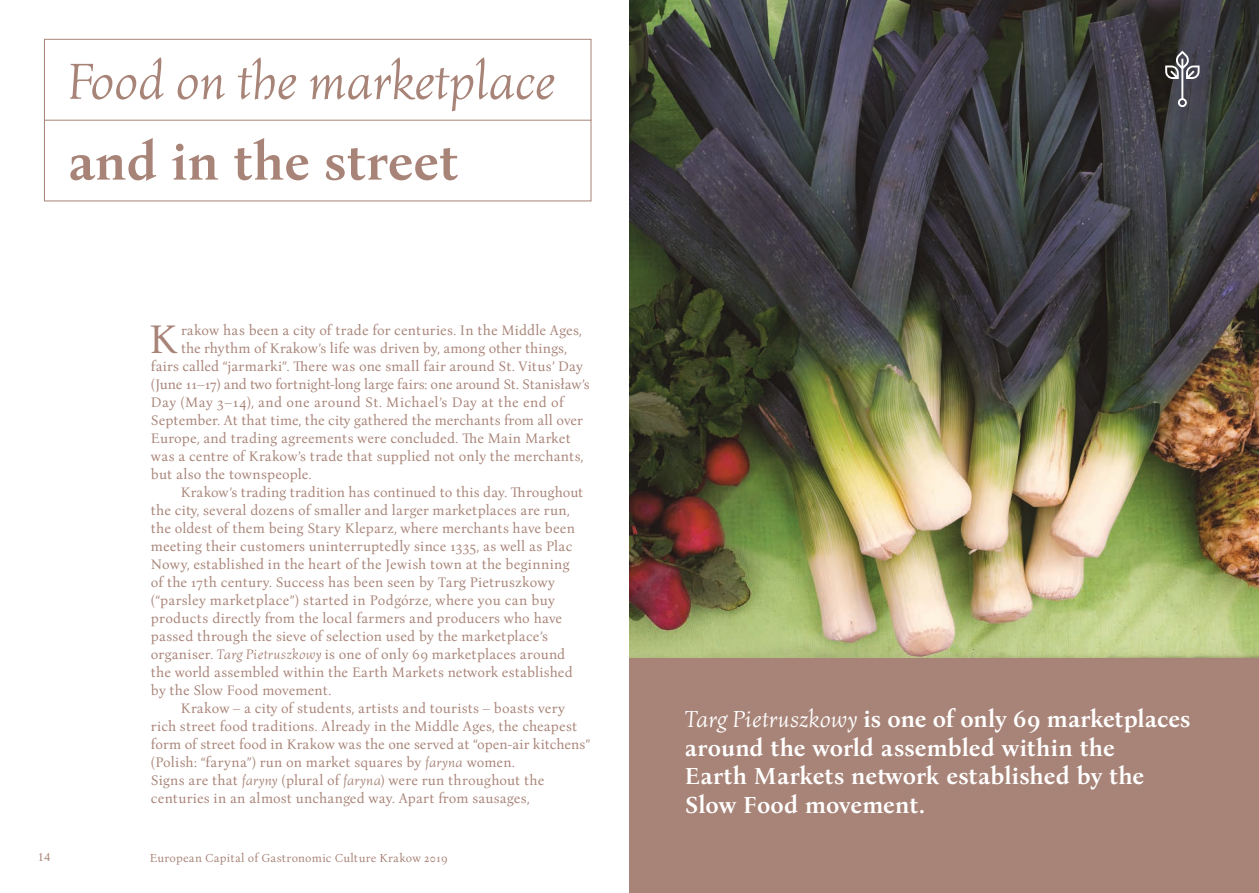
<style>
.page{position:relative;width:1259px;height:893px;background:#fff}
.page>*{position:absolute;margin:0;border:0;box-sizing:border-box;transform-origin:0 0}
.t1{font:italic 52.5px "Bona Nova";letter-spacing:-.01em;color:#a88478}
.t2{font:700 52.5px "Bona Nova";color:#a88478}
.t3{font:41.25px "Bona Nova";color:#a88478}
.t4{font:700 24px/28.8px "Bona Nova";color:#fff}
.t5{font:14.25px "Bona Nova";letter-spacing:.01em;color:#a88478}
.t6{font:12px "Bona Nova";letter-spacing:.02em;color:#a88478}
.s1{font-style:italic}
.s2{font-weight:400;font-style:italic}
</style>
<div class="page">
<div style="left:44px;top:39px;width:547px;height:82px;border:1px solid #a88478"></div>
<div style="left:44px;top:120px;width:547px;height:81px;border:1px solid #a88478"></div>
<img style="left:629px;top:0;width:630px;height:658px">
<div style="left:629px;top:658px;width:630px;height:235px;background:#a88478"></div>
<svg style="left:1165px;top:51px;width:34px;height:56px;background:#626167"></svg>
<h1 class="t1" style="left:68px;top:48px;width:489px">Food on the marketplace</h1>
<h1 class="t2" style="left:68px;top:128px;width:392px">and in the street</h1>
<h2 class="t3" style="left:149px;top:313px;width:30px">K</h2>
<p class="t5" style="left:181px;top:321px;width:402px">rakow has been a city of trade for centuries. In the Middle Ages,</p>
<p class="t5" style="left:181px;top:339px;width:387px">the rhythm of Krakow’s life was driven by, among other things,</p>
<p class="t5" style="left:151px;top:357px;width:433px">fairs called “jarmarki”. There was one small fair around St. Vitus’ Day</p>
<p class="t5" style="left:151px;top:375px;width:440px">(June 11–17) and two fortnight-long large fairs: one around St. Stanisław’s</p>
<p class="t5" style="left:151px;top:393px;width:414px">Day (May 3–14), and one around St. Michael’s Day at the end of</p>
<p class="t5" style="left:151px;top:411px;width:433px">September. At that time, the city gathered the merchants from all over</p>
<p class="t5" style="left:151px;top:429px;width:421px">Europe, and trading agreements were concluded. The Main Market</p>
<p class="t5" style="left:151px;top:447px;width:434px">was a centre of Krakow’s trade that supplied not only the merchants,</p>
<p class="t5" style="left:151px;top:465px;width:162px">but also the townspeople.</p>
<p class="t5" style="left:181px;top:483px;width:404px">Krakow’s trading tradition has continued to this day. Throughout</p>
<p class="t5" style="left:151px;top:501px;width:420px">the city, several dozens of smaller and larger marketplaces are run,</p>
<p class="t5" style="left:151px;top:519px;width:425px">the oldest of them being Stary Kleparz, where merchants have been</p>
<p class="t5" style="left:151px;top:537px;width:423px">meeting their customers uninterruptedly since 1335, as well as Plac</p>
<p class="t5" style="left:151px;top:555px;width:420px">Nowy, established in the heart of the Jewish town at the beginning</p>
<p class="t5" style="left:151px;top:573px;width:405px">of the 17th century. Success has been seen by Targ Pietruszkowy</p>
<p class="t5" style="left:151px;top:591px;width:405px">(“parsley marketplace”) started in Podgórze, where you can buy</p>
<p class="t5" style="left:151px;top:609px;width:413px">products directly from the local farmers and producers who have</p>
<p class="t5" style="left:151px;top:627px;width:398px">passed through the sieve of selection used by the marketplace’s</p>
<p class="t5" style="left:151px;top:645px;width:416px">organiser. <span class="s1">Targ Pietruszkowy</span> is one of only 69 marketplaces around</p>
<p class="t5" style="left:151px;top:663px;width:423px">the world assembled within the Earth Markets network established</p>
<p class="t5" style="left:151px;top:681px;width:182px">by the Slow Food movement.</p>
<p class="t5" style="left:181px;top:699px;width:385px">Krakow – a city of students, artists and tourists – boasts very</p>
<p class="t5" style="left:151px;top:717px;width:428px">rich street food traditions. Already in the Middle Ages, the cheapest</p>
<p class="t5" style="left:151px;top:735px;width:441px">form of street food in Krakow was the one served at “open-air kitchens”</p>
<p class="t5" style="left:151px;top:753px;width:365px">(Polish: “faryna”) run on market squares by <span class="s1">faryna</span> women.</p>
<p class="t5" style="left:151px;top:771px;width:395px">Signs are that <span class="s1">faryny</span> (plural of <span class="s1">faryna</span>) were run throughout the</p>
<p class="t5" style="left:151px;top:789px;width:380px">centuries in an almost unchanged way. Apart from sausages,</p>
<p class="t6" style="left:38px;top:849px;width:14px">14</p>
<p class="t6" style="left:150px;top:850px;width:299px">European Capital of Gastronomic Culture Krakow 2019</p>
<h3 class="t4" style="left:685px;top:704px;width:507px"><span class="s2">Targ Pietruszkowy</span> is one of only 69 marketplaces around the world assembled within the<br>Earth Markets network established by the Slow Food movement.</h3>
</div>
